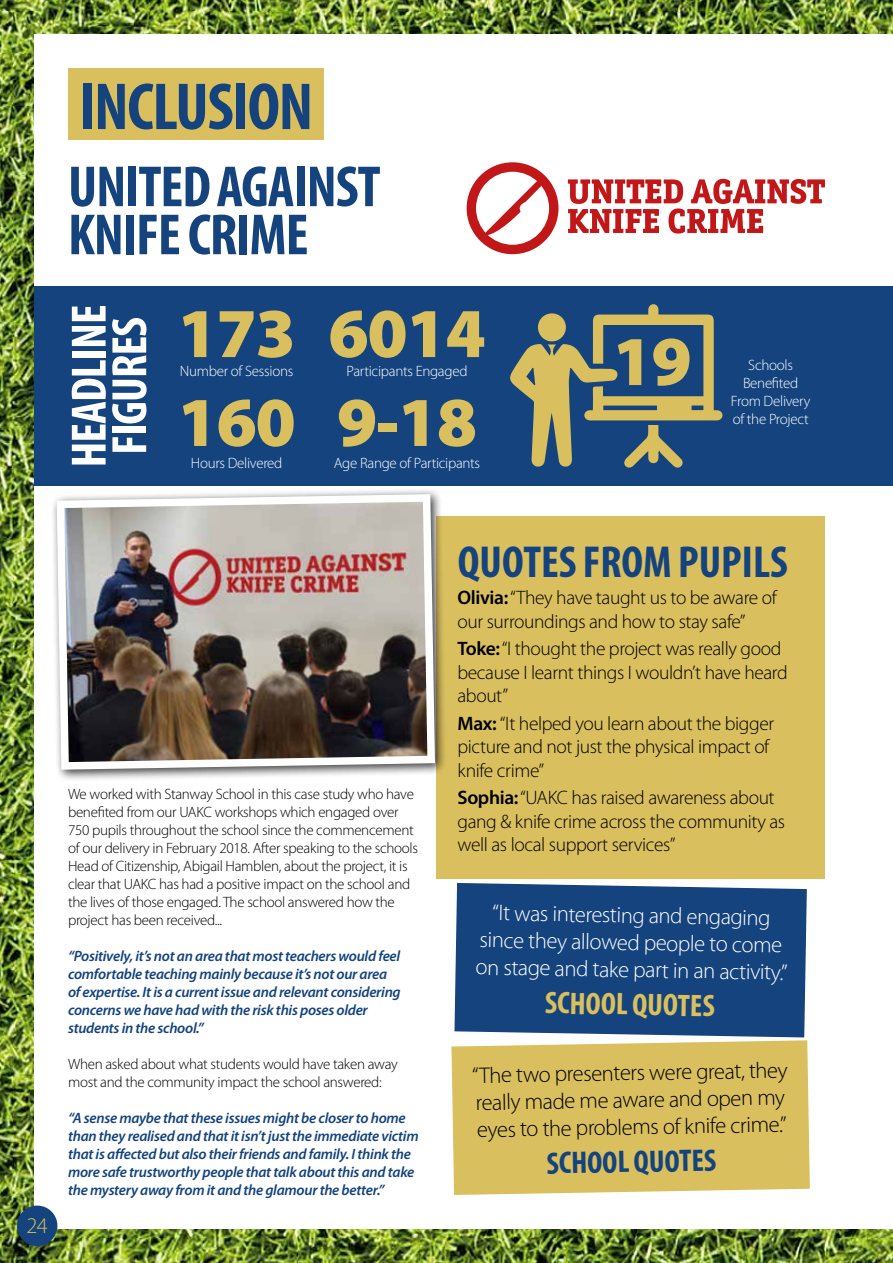
<style>
.page{position:relative;width:893px;height:1263px;background:#fff}
.page>*{position:absolute;margin:0;border:0;box-sizing:border-box;transform-origin:0 0}
.t1{font:900 70.5px "Myriad Pro";letter-spacing:-.02em;color:#d9bf5e}
.t2{font:700 condensed 67.05px "Myriad Pro";letter-spacing:-.02em;color:#14437e}
.t3{font:700 condensed 58.5px/48px "Myriad Pro";letter-spacing:-.02em;color:#14437e}
.t4{font:700 condensed 50.1px/40.7px "Myriad Pro";letter-spacing:-.02em;color:#fff}
.t5{font:700 condensed 45px "Myriad Pro";color:#14437e}
.t6{font:700 condensed 31.35px "Myriad Pro";color:#14437e}
.t7{font:700 condensed 31.35px "Myriad Pro";color:#d9bf5e}
.t8{font:300 22.65px/27.2px "Myriad Pro";color:#000}
.t9{font:300 22.65px/27.2px "Myriad Pro";color:#fff;text-align:center}
.t10{font:300 22.5px "Myriad Pro";color:#d9bf5e}
.t11{font:300 19.5px/23.4px "Myriad Pro";letter-spacing:-.02em;color:#000}
.t12{font:italic 600 15px/18px "Myriad Pro";letter-spacing:-.02em;color:#14437e}
.t13{font:300 15px/18px "Myriad Pro";letter-spacing:-.02em;color:#000}
.t14{font:300 15px/18px "Myriad Pro";letter-spacing:-.02em;color:#fff;text-align:center}
.s1{font-weight:600}
</style>
<div class="page">
<img style="left:0;top:0;width:893px;height:1263px">
<div style="left:34px;top:34px;width:859px;height:1195px;background:#fff"></div>
<svg style="left:568px;top:179px;width:257px;height:55px"></svg>
<svg style="left:467px;top:162px;width:91px;height:92px"></svg>
<div style="left:68px;top:68px;width:256px;height:72px;background:#d9bf5e"></div>
<div style="left:34px;top:286px;width:859px;height:200px;background:#14437e"></div>
<hr style="left:892px;top:162px;width:1px;height:200px;background:#14437e">
<div style="left:451px;top:1040px;width:359px;height:155px;background:#d9bf5e"></div>
<div style="left:454px;top:883px;width:353px;height:154px;background:#14437e"></div>
<div style="left:436px;top:516px;width:389px;height:362px;background:#d9bf5e"></div>
<div style="left:51px;top:488px;width:396px;height:293px;background:#000;opacity:.75"></div>
<img style="left:53px;top:490px;width:386px;height:283px">
<svg style="left:510px;top:304px;width:213px;height:164px"></svg>
<div style="left:538px;top:313px;width:28px;height:28px;background:#d9bf5e;border-radius:50%"></div>
<div style="left:17px;top:1205px;width:40px;height:41px;background:#14437e;border-radius:50%"></div>
<h2 class="t2" style="left:79px;top:65px;width:236px">INCLUSION</h2>
<h3 class="t3" style="left:68px;top:161px;width:314px">UNITED AGAINST<br>KNIFE CRIME</h3>
<h3 class="t4" style="left:68px;top:467px;width:165px;rotate:-90deg">HEADLINE<br>FIGURES</h3>
<h1 class="t1" style="left:177px;top:293px;width:120px">173</h1>
<p class="t14" style="left:180px;top:362px;width:115px">Number of Sessions</p>
<h1 class="t1" style="left:177px;top:382px;width:120px">160</h1>
<p class="t14" style="left:191px;top:454px;width:93px">Hours Delivered</p>
<h1 class="t1" style="left:328px;top:293px;width:159px">6014</h1>
<p class="t14" style="left:347px;top:362px;width:122px">Participants Engaged</p>
<h1 class="t1" style="left:337px;top:382px;width:142px">9-18</h1>
<p class="t14" style="left:334px;top:454px;width:148px">Age Range of Participants</p>
<h1 class="t1" style="left:612px;top:321px;width:81px">19</h1>
<p class="t14" style="left:731px;top:356px;width:81px">Schools<br>Benefited<br>From Delivery of the Project</p>
<h3 class="t10" style="left:26px;top:1213px;width:23px">24</h3>
<p class="t13" style="left:68px;top:785px;width:351px">We worked with Stanway School in this case study who have benefited from our UAKC workshops which engaged over 750 pupils throughout the school since the commencement of our delivery in February 2018. After speaking to the schools Head of Citizenship, Abigail Hamblen, about the project, it is clear that UAKC has had a positive impact on the school and the lives of those engaged. The school answered how the project has been received...</p>
<p class="t12" style="left:68px;top:946px;width:334px">“Positively, it’s not an area that most teachers would feel comfortable teaching mainly because it’s not our area of expertise. It is a current issue and relevant considering concerns we have had with the risk this poses older students in the school.”</p>
<p class="t13" style="left:68px;top:1055px;width:331px">When asked about what students would have taken away most and the community impact the school answered:</p>
<p class="t12" style="left:68px;top:1108px;width:352px">“A sense maybe that these issues might be closer to home than they realised and that it isn’t just the immediate victim that is affected but also their friends and family. I think the more safe trustworthy people that talk about this and take the mystery away from it and the glamour the better.”</p>
<h3 class="t5" style="left:458px;top:533px;width:331px">QUOTES FROM PUPILS</h3>
<h3 class="t11" style="left:457px;top:586px;width:321px"><span class="s1">Olivia:</span> “They have taught us to be aware of our surroundings and how to stay safe”</h3>
<h3 class="t11" style="left:457px;top:637px;width:332px"><span class="s1">Toke:</span> “I thought the project was really good because I learnt things I wouldn’t have heard about”</h3>
<h3 class="t11" style="left:457px;top:712px;width:318px"><span class="s1">Max:</span> “It helped you learn about the bigger picture and not just the physical impact of knife crime”</h3>
<h3 class="t11" style="left:457px;top:786px;width:329px"><span class="s1">Sophia:</span> “UAKC has raised awareness about gang &amp; knife crime across the community as well as local support services”</h3>
<h3 class="t9" style="left:477px;top:899px;width:313px;rotate:1deg">“It was interesting and engaging since they allowed people to come on stage and take part in an activity.”</h3>
<h3 class="t7" style="left:545px;top:983px;width:171px;rotate:1deg">SCHOOL QUOTES</h3>
<h3 class="t8" style="left:472px;top:1062px;width:317px;rotate:-1deg">“The two presenters were great, they really made me aware and open my eyes to the problems of knife crime.”</h3>
<h3 class="t6" style="left:546px;top:1143px;width:171px;rotate:-1deg">SCHOOL QUOTES</h3>
</div>
